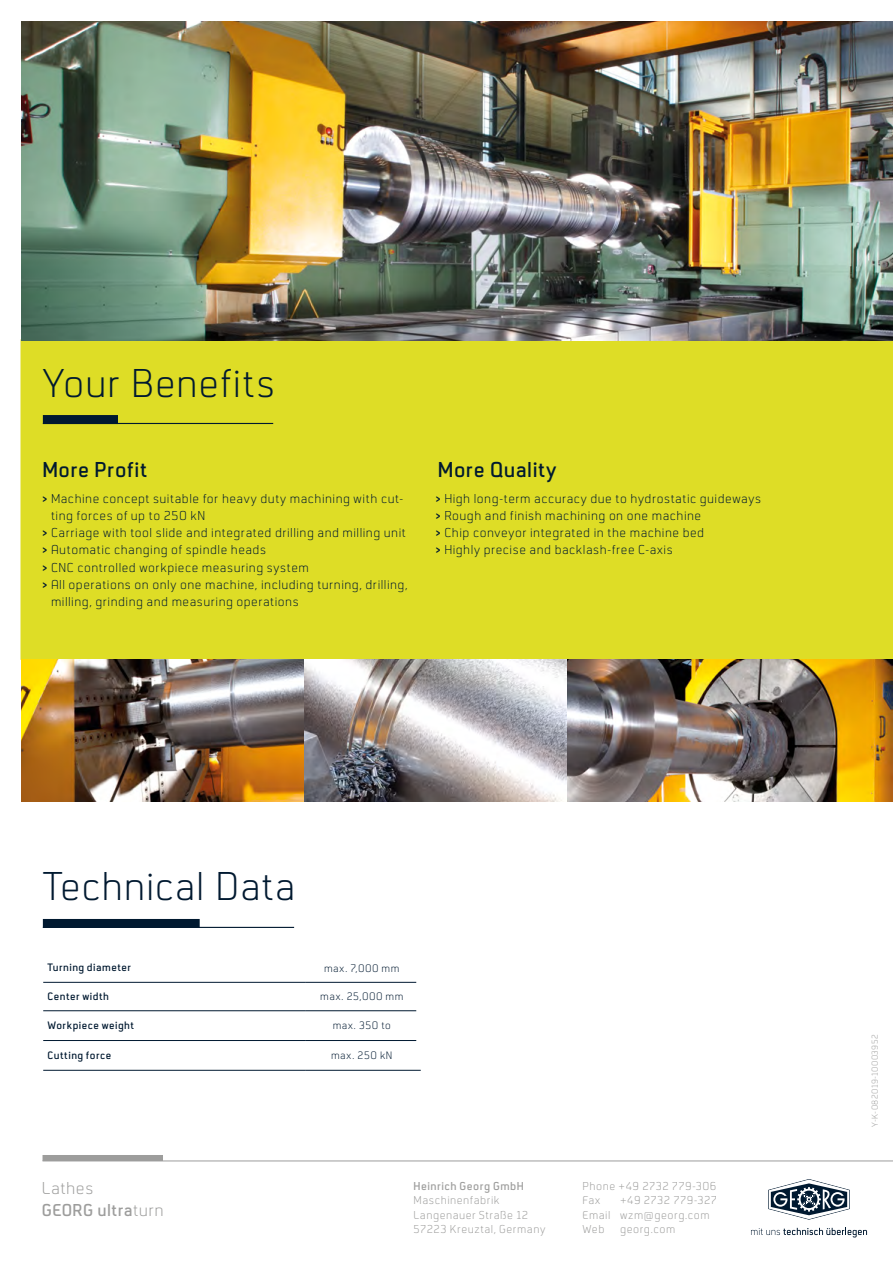
<style>
.page{position:relative;width:893px;height:1263px;background:#fff}
.page>*{position:absolute;margin:0;border:0;box-sizing:border-box;transform-origin:0 0}
.t1{font:300 42px "Neustadt";letter-spacing:.015em;color:#001930}
.t2{font:600 22.5px "Neustadt";letter-spacing:.02em;color:#001930}
.t3{font:300 18px/21.6px "Neustadt";letter-spacing:.025em;color:#9d9d9c}
.t4{font:300 13.5px/17.2px "Neustadt";letter-spacing:.035em;color:#001930}
.t5{font:300 12px/14.4px "Neustadt";letter-spacing:.04em;color:#9d9d9c}
.t6{font:600 12px "Neustadt";letter-spacing:.04em;color:#9d9d9c}
.t7{font:600 11.25px "Neustadt";letter-spacing:.045em;color:#001930}
.t8{font:300 11.25px "Neustadt";letter-spacing:.045em;color:#001930}
.t9{font:300 9px "Neustadt";letter-spacing:.045em;color:#9d9d9c}
.s1{font-weight:600}
</style>
<div class="page">
<div style="left:21px;top:340px;width:872px;height:319px;background:#dedd26"></div>
<img style="left:21px;top:21px;width:872px;height:319px">
<img style="left:567px;top:659px;width:326px;height:142px">
<hr style="left:43px;top:1160px;width:850px;height:1px;background:#9d9d9c">
<svg style="left:751px;top:1228px;width:116px;height:9px"></svg>
<svg style="left:768px;top:1179px;width:82px;height:41px"></svg>
<div style="left:43px;top:1155px;width:120px;height:6px;background:#9d9d9c"></div>
<img style="left:21px;top:659px;width:284px;height:142px">
<img style="left:305px;top:659px;width:262px;height:142px">
<hr style="left:43px;top:982px;width:262px;height:1px;background:#001930">
<hr style="left:43px;top:1010px;width:262px;height:1px;background:#001930">
<hr style="left:43px;top:1040px;width:262px;height:1px;background:#001930">
<hr style="left:43px;top:1070px;width:262px;height:1px;background:#001930">
<hr style="left:305px;top:982px;width:111px;height:1px;background:#001930">
<hr style="left:305px;top:1010px;width:111px;height:1px;background:#001930">
<hr style="left:305px;top:1040px;width:111px;height:1px;background:#001930">
<hr style="left:305px;top:1070px;width:116px;height:1px;background:#001930">
<div style="left:43px;top:415px;width:75px;height:9px;background:#001930"></div>
<hr style="left:43px;top:423px;width:230px;height:1px;background:#001930">
<div style="left:43px;top:919px;width:157px;height:9px;background:#001930"></div>
<hr style="left:43px;top:927px;width:251px;height:1px;background:#001930">
<h1 class="t1" style="left:43px;top:361px;width:234px">Your Benefits</h1>
<h2 class="t2" style="left:43px;top:457px;width:106px">More Profit</h2>
<h2 class="t2" style="left:438px;top:457px;width:120px">More Quality</h2>
<p class="t4" style="left:43px;top:490px;width:362px"><span class="s1">&gt;</span> Machine concept suitable for heavy duty machining with cut-</p>
<p class="t4" style="left:51px;top:507px;width:156px">ting forces of up to 250 kN</p>
<p class="t4" style="left:43px;top:524px;width:365px"><span class="s1">&gt;</span> Carriage with tool slide and integrated drilling and milling unit</p>
<p class="t4" style="left:43px;top:541px;width:225px"><span class="s1">&gt;</span> Automatic changing of spindle heads</p>
<p class="t4" style="left:43px;top:559px;width:268px"><span class="s1">&gt;</span> CNC controlled workpiece measuring system</p>
<p class="t4" style="left:43px;top:576px;width:367px"><span class="s1">&gt;</span> All operations on only one machine, including turning, drilling,</p>
<p class="t4" style="left:51px;top:593px;width:249px">milling, grinding and measuring operations</p>
<p class="t4" style="left:436px;top:490px;width:327px"><span class="s1">&gt;</span> High long-term accuracy due to hydrostatic guideways <span class="s1">&gt;</span> Rough and finish machining on one machine<br><span class="s1">&gt;</span> Chip conveyor integrated in the machine bed<br><span class="s1">&gt;</span> Highly precise and backlash-free C-axis</p>
<h1 class="t1" style="left:43px;top:865px;width:254px">Technical Data</h1>
<p class="t7" style="left:47px;top:961px;width:85px">Turning diameter</p>
<p class="t8" style="left:324px;top:962px;width:77px">max. 7,000 mm</p>
<p class="t7" style="left:47px;top:990px;width:63px">Center width</p>
<p class="t8" style="left:320px;top:991px;width:85px">max. 25,000 mm</p>
<p class="t7" style="left:47px;top:1020px;width:88px">Workpiece weight</p>
<p class="t8" style="left:333px;top:1020px;width:60px">max. 350 to</p>
<p class="t7" style="left:47px;top:1049px;width:65px">Cutting force</p>
<p class="t8" style="left:331px;top:1049px;width:63px">max. 250 kN</p>
<h3 class="t3" style="left:42px;top:1178px;width:123px">Lathes<br><span class="s1">GEORG ultra</span>turn</h3>
<p class="t6" style="left:414px;top:1180px;width:112px">Heinrich Georg GmbH</p>
<p class="t5" style="left:414px;top:1193px;width:133px">Maschinenfabrik<br>Langenauer Straße 12<br>57223 Kreuztal, Germany</p>
<p class="t5" style="left:583px;top:1179px;width:136px">Phone +49 2732 779-306<br>Fax</p>
<p class="t5" style="left:583px;top:1193px;width:136px;text-indent:38px">+49 2732 779-327<br>Email wzm@georg.com<br>Web</p>
<p class="t5" style="left:620px;top:1222px;width:57px">georg.com</p>
<p class="t9" style="left:870px;top:1127px;width:94px;rotate:-90deg">Y-K-082019-10003952</p>
</div>
